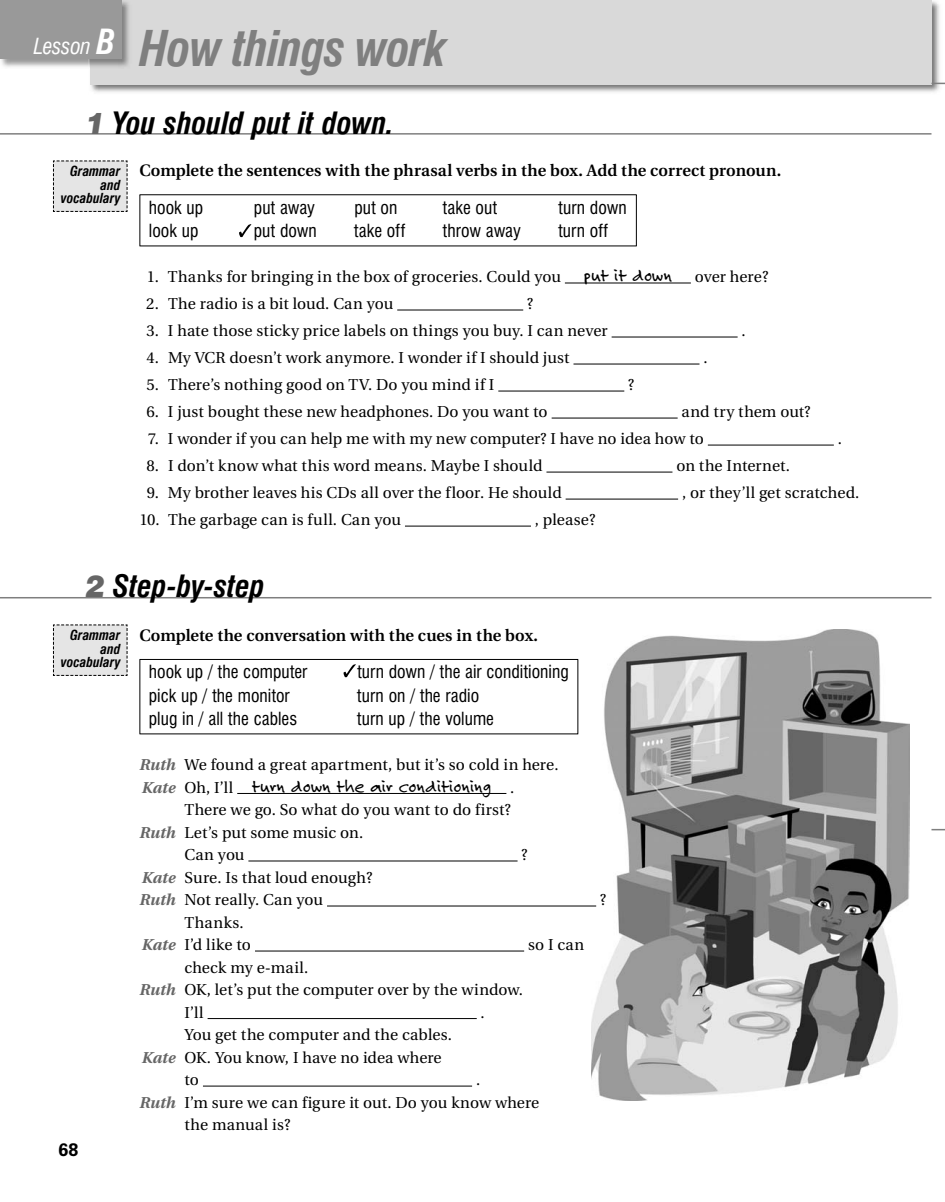
<style>
.page{position:relative;width:945px;height:1202px;background:#fff}
.page>*{position:absolute;margin:0;border:0;box-sizing:border-box;transform-origin:0 0}
.t1{font:italic 700 condensed 48px "Swiss 721 BT";letter-spacing:-.02em;color:#7f7f7f}
.t2{font:italic 700 condensed 30px "Swiss 721 BT";letter-spacing:-.005em;color:#000}
.t3{font:italic condensed 21.6px "Swiss 721 BT";letter-spacing:-.02em;color:#fff}
.t4{font:19.5px "Felt Tip Roman";color:#000}
.t5{font:700 18px "Zurich BT";color:#000}
.t6{font:condensed 17.7px "Swiss 721 BT";color:#000}
.t7{font:600 16.5px "Utopia";color:#000}
.t8{font:15.75px/22.5px "Utopia";letter-spacing:.005em;color:#000}
.t9{font:15.75px/22.5px "Utopia";letter-spacing:.03em;color:#000}
.t10{font:italic 700 condensed 13.5px/13.5px "Swiss 721 BT";color:#000;text-align:right}
.s1{font-weight:700;font-size:33.75px}
.s2{font-weight:900;font-stretch:normal;color:#666}
.s3{font-family:"Felt Tip Roman";font-size:19.5px}
.s4{font-weight:700;font-style:italic;color:#666}
.s5{font-family:"Utopia";font-weight:700;font-style:italic;font-size:15.75px;color:#666}
.s6{font-family:"Utopia";font-size:15.75px}
</style>
<div class="page">
<img style="left:591px;top:630px;width:318px;height:470px">
<svg style="left:53px;top:624px;width:75px;height:52px;background:#dcdcdc"></svg>
<svg style="left:53px;top:160px;width:75px;height:52px;background:#dcdcdc"></svg>
<hr style="left:0;top:133px;width:932px;height:2px;background:#7f7f7f">
<hr style="left:140px;top:194px;width:497px;height:1px;background:#000">
<hr style="left:140px;top:195px;width:1px;height:50px;background:#000">
<hr style="left:636px;top:195px;width:1px;height:50px;background:#000">
<hr style="left:140px;top:245px;width:497px;height:1px;background:#000">
<hr style="left:565px;top:283px;width:126px;height:1px;background:#000">
<hr style="left:397px;top:310px;width:126px;height:1px;background:#000">
<hr style="left:612px;top:337px;width:126px;height:1px;background:#000">
<hr style="left:574px;top:364px;width:126px;height:1px;background:#000">
<hr style="left:498px;top:391px;width:126px;height:1px;background:#000">
<hr style="left:552px;top:418px;width:126px;height:1px;background:#000">
<hr style="left:708px;top:445px;width:126px;height:1px;background:#000">
<hr style="left:546px;top:472px;width:126px;height:1px;background:#000">
<hr style="left:566px;top:499px;width:112px;height:1px;background:#000">
<hr style="left:405px;top:526px;width:126px;height:1px;background:#000">
<svg style="left:932px;top:829px;width:13px;height:1px"></svg>
<hr style="left:140px;top:659px;width:438px;height:1px;background:#000">
<hr style="left:140px;top:660px;width:1px;height:73px;background:#000">
<hr style="left:578px;top:660px;width:1px;height:73px;background:#000">
<hr style="left:140px;top:733px;width:438px;height:1px;background:#000">
<hr style="left:237px;top:793px;width:269px;height:1px;background:#000">
<hr style="left:248px;top:860px;width:270px;height:1px;background:#000">
<hr style="left:327px;top:905px;width:269px;height:1px;background:#000">
<hr style="left:255px;top:950px;width:269px;height:1px;background:#000">
<hr style="left:208px;top:1018px;width:269px;height:1px;background:#000">
<hr style="left:203px;top:1085px;width:269px;height:1px;background:#000">
<svg style="left:239px;top:224px;width:12px;height:13px"></svg>
<svg style="left:344px;top:664px;width:12px;height:13px"></svg>
<img style="left:90px;top:1px;width:852px;height:91px">
<div style="left:90px;top:0;width:842px;height:84px;background:#d9d9d9"></div>
<img style="left:1px;top:59px;width:89px;height:9px">
<img style="left:90px;top:1px;width:39px;height:66px">
<div style="left:0;top:0;width:122px;height:59px;background:#999"></div>
<hr style="left:0;top:597px;width:932px;height:1px;background:#7f7f7f">
<svg style="left:932px;top:83px;width:13px;height:1px"></svg>
<h3 class="t3" style="left:34px;top:33px;width:84px">Lesson <span class="s1">B</span></h3>
<h1 class="t1" style="left:140px;top:30px;width:308px">How things work</h1>
<h2 class="t2" style="left:86px;top:111px;width:310px"><span class="s2">1</span> You should put it down.</h2>
<p class="t7" style="left:140px;top:164px;width:643px">Complete the sentences with the phrasal verbs in the box. Add the correct pronoun.</p>
<p class="t6" style="left:149px;top:200px;width:56px">hook up</p>
<p class="t6" style="left:254px;top:200px;width:63px">put away</p>
<p class="t6" style="left:354px;top:200px;width:44px">put on</p>
<p class="t6" style="left:443px;top:200px;width:56px">take out</p>
<p class="t6" style="left:559px;top:200px;width:70px">turn down</p>
<p class="t6" style="left:149px;top:223px;width:51px">look up</p>
<p class="t6" style="left:254px;top:223px;width:64px">put down</p>
<p class="t6" style="left:354px;top:223px;width:53px">take off</p>
<p class="t6" style="left:443px;top:223px;width:79px">throw away</p>
<p class="t6" style="left:558px;top:223px;width:51px">turn off</p>
<p class="t8" style="left:147px;top:267px;width:527px">1. Thanks for bringing in the box of groceries. Could you <span class="s3">put it down</span></p>
<p class="t8" style="left:695px;top:267px;width:75px">over here?</p>
<p class="t8" style="left:146px;top:294px;width:249px">2. The radio is a bit loud. Can you</p>
<p class="t8" style="left:527px;top:294px;width:8px">?</p>
<p class="t8" style="left:147px;top:321px;width:463px">3. I hate those sticky price labels on things you buy. I can never</p>
<p class="t8" style="left:742px;top:321px;width:6px">.</p>
<p class="t8" style="left:146px;top:348px;width:425px">4. My VCR doesn’t work anymore. I wonder if I should just</p>
<p class="t8" style="left:703px;top:348px;width:6px">.</p>
<p class="t8" style="left:147px;top:375px;width:349px">5. There’s nothing good on TV. Do you mind if I</p>
<p class="t8" style="left:628px;top:375px;width:8px">?</p>
<p class="t8" style="left:146px;top:402px;width:403px">6. I just bought these new headphones. Do you want to</p>
<p class="t8" style="left:682px;top:402px;width:131px">and try them out?</p>
<p class="t8" style="left:148px;top:429px;width:558px">7. I wonder if you can help me with my new computer? I have no idea how to</p>
<p class="t8" style="left:838px;top:429px;width:6px">.</p>
<p class="t8" style="left:146px;top:456px;width:398px">8. I don’t know what this word means. Maybe I should</p>
<p class="t8" style="left:676px;top:456px;width:115px">on the Internet.</p>
<p class="t8" style="left:147px;top:483px;width:417px">9. My brother leaves his CDs all over the floor. He should</p>
<p class="t8" style="left:682px;top:483px;width:179px">, or they’ll get scratched.</p>
<p class="t8" style="left:140px;top:510px;width:263px">10. The garbage can is full. Can you</p>
<p class="t8" style="left:535px;top:510px;width:62px">, please?</p>
<p class="t10" style="left:61px;top:166px;width:61px">Grammar and vocabulary</p>
<h2 class="t2" style="left:86px;top:575px;width:181px"><span class="s2">2</span> Step-by-step</h2>
<p class="t10" style="left:61px;top:630px;width:61px">Grammar and vocabulary</p>
<p class="t5" style="left:58px;top:1138px;width:21px">68</p>
<p class="t7" style="left:140px;top:629px;width:400px">Complete the conversation with the cues in the box.</p>
<p class="t6" style="left:149px;top:664px;width:160px">hook up / the computer</p>
<p class="t6" style="left:357px;top:664px;width:213px">turn down / the air conditioning</p>
<p class="t6" style="left:149px;top:688px;width:142px">pick up / the monitor</p>
<p class="t6" style="left:357px;top:688px;width:123px">turn on / the radio</p>
<p class="t6" style="left:149px;top:711px;width:150px">plug in / all the cables</p>
<p class="t6" style="left:357px;top:711px;width:138px">turn up / the volume</p>
<p class="t8" style="left:140px;top:755px;width:421px"><span class="s4">Ruth</span> We found a great apartment, but it’s so cold in here.</p>
<p class="t4" style="left:142px;top:773px;width:374px"><span class="s5">Kate</span> <span class="s6">Oh, I’ll</span> turn down the air conditioning <span class="s6">.</span></p>
<p class="t8" style="left:184px;top:800px;width:328px">There we go. So what do you want to do first?</p>
<p class="t8" style="left:140px;top:822px;width:225px"><span class="s4">Ruth</span> Let’s put some music on.</p>
<p class="t8" style="left:184px;top:845px;width:62px">Can you</p>
<p class="t8" style="left:521px;top:845px;width:8px">?</p>
<p class="t8" style="left:140px;top:867px;width:235px"><span class="s4">Kate</span> Sure. Is that loud enough?<br><span class="s4">Ruth</span> Not really. Can you</p>
<p class="t9" style="left:142px;top:912px;width:111px;text-indent:43px">Thanks.<br><span class="s4">Kate</span> I’d like to</p>
<p class="t8" style="left:528px;top:935px;width:58px">so I can</p>
<p class="t8" style="left:184px;top:957px;width:125px">check my e-mail.</p>
<p class="t8" style="left:140px;top:980px;width:385px"><span class="s4">Ruth</span> OK, let’s put the computer over by the window.</p>
<p class="t8" style="left:184px;top:1002px;width:21px">I’ll</p>
<p class="t8" style="left:481px;top:1002px;width:6px">.</p>
<p class="t8" style="left:185px;top:1025px;width:269px">You get the computer and the cables.</p>
<p class="t8" style="left:142px;top:1047px;width:302px"><span class="s4">Kate</span> OK. You know, I have no idea where</p>
<p class="t8" style="left:184px;top:1070px;width:16px">to</p>
<p class="t8" style="left:476px;top:1070px;width:6px">.</p>
<p class="t8" style="left:140px;top:1092px;width:401px"><span class="s4">Ruth</span> I’m sure we can figure it out. Do you know where</p>
<p class="t8" style="left:184px;top:1115px;width:108px">the manual is?</p>
<p class="t8" style="left:600px;top:890px;width:8px">?</p>
</div>
